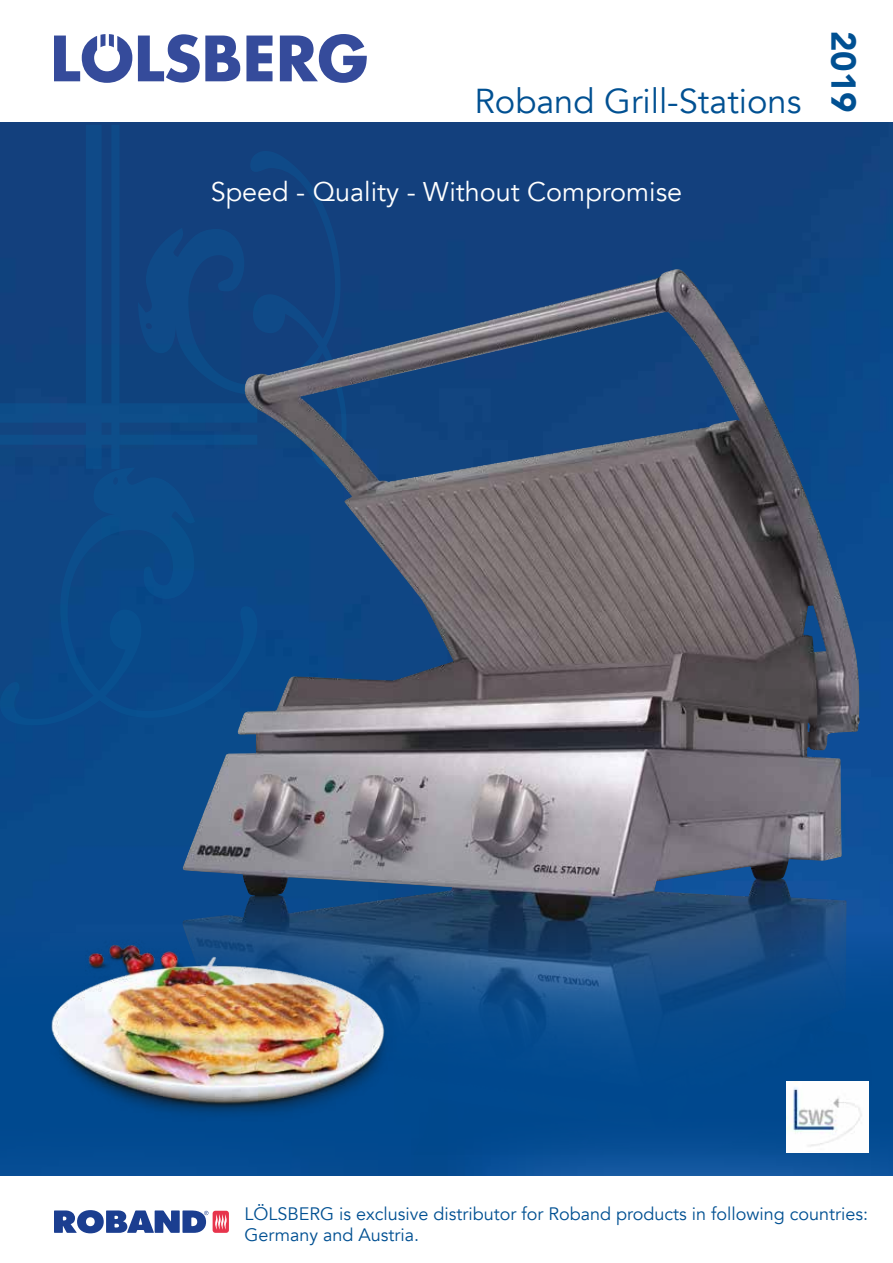
<style>
.page{position:relative;width:893px;height:1263px;background:#fff}
.page>*{position:absolute;margin:0;border:0;box-sizing:border-box;transform-origin:0 0}
.t1{font:34.5px "Avenir";color:#005092}
.t2{font:900 34.5px "Avenir";color:#005092}
.t3{font:27px "Avenir";color:#fff}
.t4{font:18px/21.6px "Avenir";color:#005092}
</style>
<div class="page">
<img style="left:0;top:123px;width:893px;height:1053px">
<div style="left:0;top:125px;width:347px;height:600px;background:#0f4684"></div>
<svg style="left:54px;top:34px;width:78px;height:49px"></svg>
<svg style="left:280px;top:34px;width:87px;height:49px"></svg>
<svg style="left:246px;top:36px;width:27px;height:45px"></svg>
<svg style="left:138px;top:34px;width:102px;height:49px"></svg>
<svg style="left:54px;top:1210px;width:175px;height:23px"></svg>
<div style="left:0;top:932px;width:893px;height:243px;background:#00498f"></div>
<img style="left:50px;top:932px;width:132px;height:181px">
<img style="left:182px;top:269px;width:691px;height:892px">
<img style="left:787px;top:1082px;width:81px;height:70px">
<h1 class="t1" style="left:474px;top:80px;width:328px">Roband Grill-Stations</h1>
<h2 class="t3" style="left:211px;top:176px;width:473px">Speed - Quality - Without Compromise</h2>
<h1 class="t2" style="left:873px;top:31px;width:83px;rotate:90deg">2019</h1>
<p class="t4" style="left:244px;top:1203px;width:625px">LÖLSBERG is exclusive distributor for Roband products in following countries:<br>Germany and Austria.</p>
</div>
